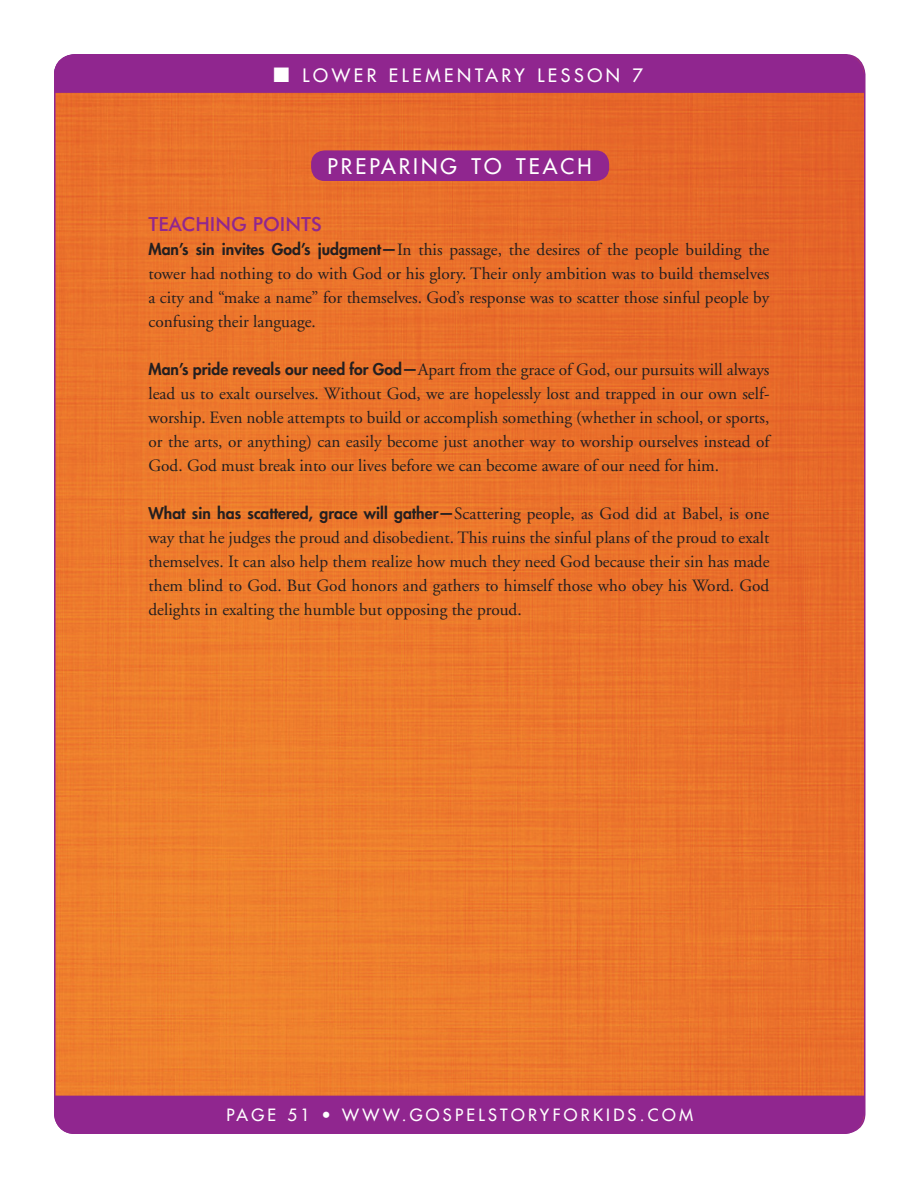
<style>
.page{position:relative;width:918px;height:1188px;background:#fff}
.page>*{position:absolute;margin:0;border:0;box-sizing:border-box;transform-origin:0 0}
.t1{font:21px "Futura";letter-spacing:.145em;color:#fff}
.t2{font:500 19.5px "Futura BT";color:#90268f}
.t3{font:18px "Futura";letter-spacing:.2em;color:#fff}
.t4{font:17.25px/24px "Adobe Garamond";color:#231f20;text-align:justify}
.t5{font:16.5px "Futura";letter-spacing:.2em;color:#fff}
.s1{font-family:"Futura";font-weight:800;font-size:15.75px}
</style>
<div class="page">
<img style="left:57px;top:93px;width:808px;height:1029px">
<div style="left:311px;top:150px;width:298px;height:31px;background:#90268f;border-radius:14px"></div>
<div style="left:54px;top:55px;width:810px;height:38px;background:#90268f"></div>
<div style="left:54px;top:1096px;width:810px;height:38px;background:#90268f"></div>
<p class="t3" style="left:274px;top:64px;width:371px">■ L OWER EL EMENTARY L ESSON 7</p>
<p class="t1" style="left:328px;top:153px;width:266px">PREPARING TO TEACH</p>
<p class="t2" style="left:148px;top:212px;width:175px">TEACHING POINTS</p>
<p class="t4" style="left:148px;top:238px;width:622px"><span class="s1">Man’s sin invites God’s judgment—</span>In this passage, the desires of the people building the tower had nothing to do with God or his glory. Their only ambition was to build themselves a city and “make a name” for themselves. God’s response was to scatter those sinful people by confusing their language.</p>
<p class="t4" style="left:148px;top:358px;width:623px"><span class="s1">Man’s pride reveals our need for God—</span> Apart from the grace of God, our pursuits will always lead us to exalt ourselves. Without God, we are hopelessly lost and trapped in our own self&shy;worship. Even noble attempts to build or accomplish something (whether in school, or sports, or the arts, or anything) can easily become just another way to worship ourselves instead of God. God must break into our lives before we can become aware of our need for him.</p>
<p class="t4" style="left:148px;top:502px;width:623px"><span class="s1">What sin has scattered, grace will gather—</span>Scattering people, as God did at Babel, is one way that he judges the proud and disobedient. This ruins the sinful plans of the proud to exalt themselves. It can also help them realize how much they need God because their sin has made them blind to God. But God honors and gathers to himself those who obey his Word. God delights in exalting the humble but opposing the proud.</p>
<p class="t5" style="left:226px;top:1104px;width:468px">PAGE 51 • WWW.G OSPE LSTORYFORKIDS.COM</p>
</div>
